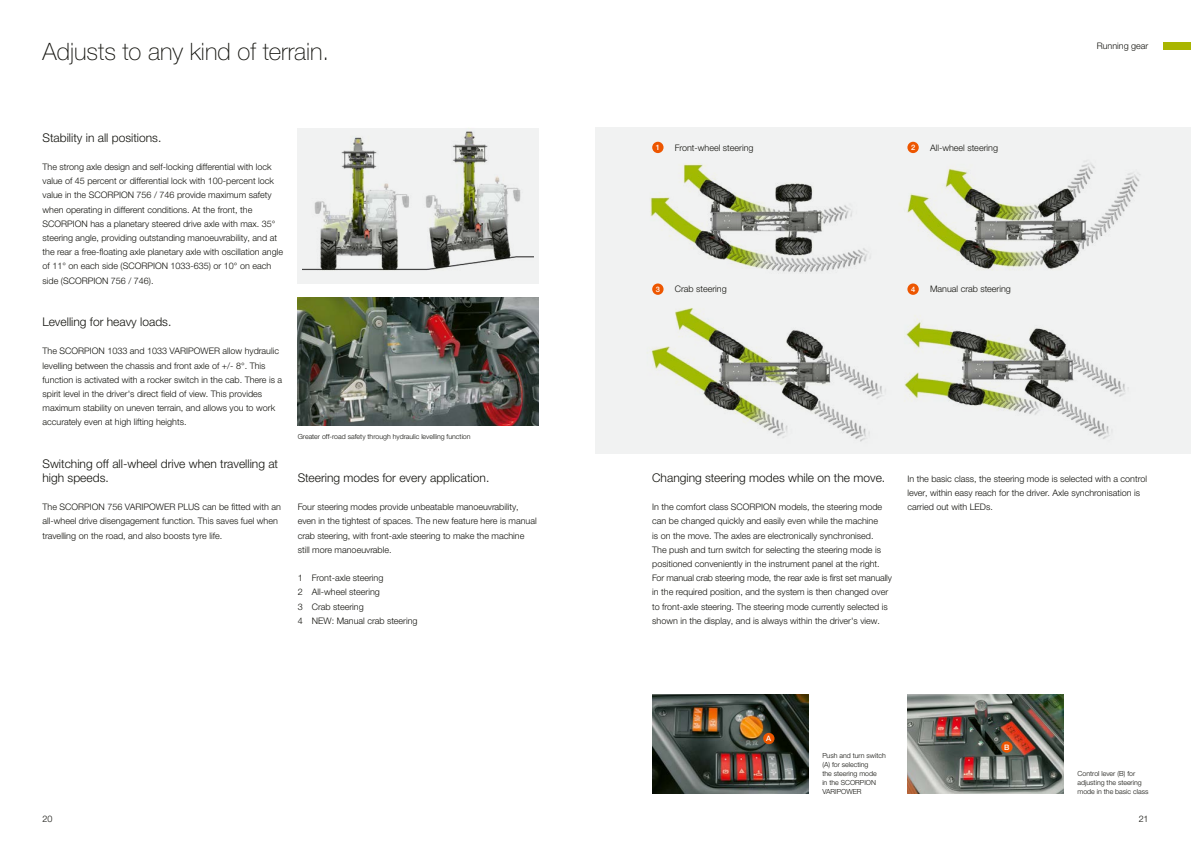
<style>
.page{position:relative;width:1191px;height:842px;background:#fff}
.page>*{position:absolute;margin:0;border:0;box-sizing:border-box;transform-origin:0 0}
.t1{font:100 24px "CLAAS Helvetica Neue";color:#12120d}
.t2{font:300 12px/14.2px "CLAAS Helvetica Neue";color:#12120d}
.t3{font:300 9px/14.2px "CLAAS Helvetica Neue";color:#12120d}
.t4{font:500 7.5px "CLAAS Helvetica Neue";color:#fff}
.t5{font:300 7px/9px "CLAAS Helvetica Neue";color:#12120d}
</style>
<div class="page">
<div style="left:1162px;top:43px;width:29px;height:7px;background:#a9b500"></div>
<img style="left:298px;top:298px;width:241px;height:127px">
<img style="left:652px;top:694px;width:156px;height:100px">
<img style="left:907px;top:694px;width:156px;height:100px">
<div style="left:298px;top:128px;width:241px;height:155px;background:#f1f2f2"></div>
<img style="left:302px;top:131px;width:231px;height:140px">
<div style="left:595px;top:128px;width:596px;height:326px;background:#f1f2f2"></div>
<img style="left:907px;top:146px;width:233px;height:145px">
<img style="left:651px;top:291px;width:235px;height:151px">
<img style="left:904px;top:319px;width:221px;height:120px">
<img style="left:650px;top:145px;width:220px;height:144px">
<div style="left:652px;top:142px;width:11px;height:11px;background:#ed5600;border-radius:50%"></div>
<div style="left:907px;top:142px;width:11px;height:11px;background:#ed5600;border-radius:50%"></div>
<div style="left:652px;top:283px;width:11px;height:12px;background:#ed5600;border-radius:50%"></div>
<div style="left:907px;top:283px;width:11px;height:12px;background:#ed5600;border-radius:50%"></div>
<div style="left:763px;top:733px;width:11px;height:11px;background:#ed5600;border-radius:50%"></div>
<div style="left:1001px;top:741px;width:11px;height:12px;background:#ed5600;border-radius:50%"></div>
<h1 class="t1" style="left:43px;top:36px;width:288px">Adjusts to any kind of terrain.</h1>
<h2 class="t2" style="left:43px;top:131px;width:120px">Stability in all positions.</h2>
<p class="t3" style="left:43px;top:160px;width:242px">The strong axle design and self-locking differential with lock value of 45 percent or differential lock with 100-percent lock value in the SCORPION 756 / 746 provide maximum safety when operating in different conditions. At the front, the SCORPION has a planetary steered drive axle with max. 35° steering angle, providing outstanding manoeuvrability, and at the rear a free-floating axle planetary axle with oscillation angle of 11° on each side (SCORPION 1033-635) or 10° on each side (SCORPION 756 / 746).</p>
<h2 class="t2" style="left:43px;top:315px;width:130px">Levelling for heavy loads.</h2>
<p class="t3" style="left:43px;top:344px;width:241px">The SCORPION 1033 and 1033 VARIPOWER allow hydraulic levelling between the chassis and front axle of +/- 8°. This function is activated with a rocker switch in the cab. There is a spirit level in the driver's direct field of view. This provides maximum stability on uneven terrain, and allows you to work accurately even at high lifting heights.</p>
<h2 class="t2" style="left:43px;top:457px;width:237px">Switching off all-wheel drive when travelling at high speeds.</h2>
<p class="t3" style="left:43px;top:500px;width:240px">The SCORPION 756 VARIPOWER PLUS can be fitted with an all-wheel drive disengagement function. This saves fuel when travelling on the road, and also boosts tyre life.</p>
<p class="t5" style="left:298px;top:433px;width:174px">Greater off-road safety through hydraulic levelling function</p>
<h2 class="t2" style="left:298px;top:471px;width:193px">Steering modes for every application.</h2>
<p class="t3" style="left:298px;top:500px;width:240px">Four steering modes provide unbeatable manoeuvrability, even in the tightest of spaces. The new feature here is manual crab steering, with front-axle steering to make the machine still more manoeuvrable.</p>
<p class="t3" style="left:298px;top:571px;width:121px">1 Front-axle steering<br>2 All-wheel steering<br>3 Crab steering<br>4 NEW: Manual crab steering</p>
<p class="t3" style="left:675px;top:141px;width:80px">Front-wheel steering</p>
<p class="t3" style="left:930px;top:141px;width:69px">All-wheel steering</p>
<p class="t4" style="left:656px;top:143px;width:6px">1</p>
<p class="t4" style="left:911px;top:143px;width:6px">2</p>
<p class="t3" style="left:675px;top:282px;width:53px">Crab steering</p>
<p class="t3" style="left:930px;top:282px;width:82px">Manual crab steering</p>
<p class="t4" style="left:656px;top:284px;width:6px">3</p>
<p class="t4" style="left:911px;top:284px;width:6px">4</p>
<p class="t3" style="left:1096px;top:39px;width:53px">Running gear</p>
<h2 class="t2" style="left:652px;top:471px;width:235px">Changing steering modes while on the move.</h2>
<p class="t3" style="left:652px;top:500px;width:241px">In the comfort class SCORPION models, the steering mode can be changed quickly and easily even while the machine<br>is on the move. The axles are electronically synchronised.<br>The push and turn switch for selecting the steering mode is positioned conveniently in the instrument panel at the right.<br>For manual crab steering mode, the rear axle is first set manually in the required position, and the system is then changed over to front-axle steering. The steering mode currently selected is shown in the display, and is always within the driver's view.</p>
<p class="t3" style="left:907px;top:472px;width:241px">In the basic class, the steering mode is selected with a control lever, within easy reach for the driver. Axle synchronisation is carried out with LEDs.</p>
<p class="t4" style="left:766px;top:734px;width:7px">A</p>
<p class="t5" style="left:822px;top:751px;width:65px">Push and turn switch (A) for selecting<br>the steering mode<br>in the SCORPION<br>VARIPOWER</p>
<p class="t4" style="left:1004px;top:742px;width:7px">B</p>
<p class="t5" style="left:1077px;top:769px;width:72px">Control lever (B) for adjusting the steering mode in the basic class</p>
<p class="t3" style="left:43px;top:812px;width:11px">20</p>
<p class="t3" style="left:1138px;top:812px;width:11px">21</p>
</div>
